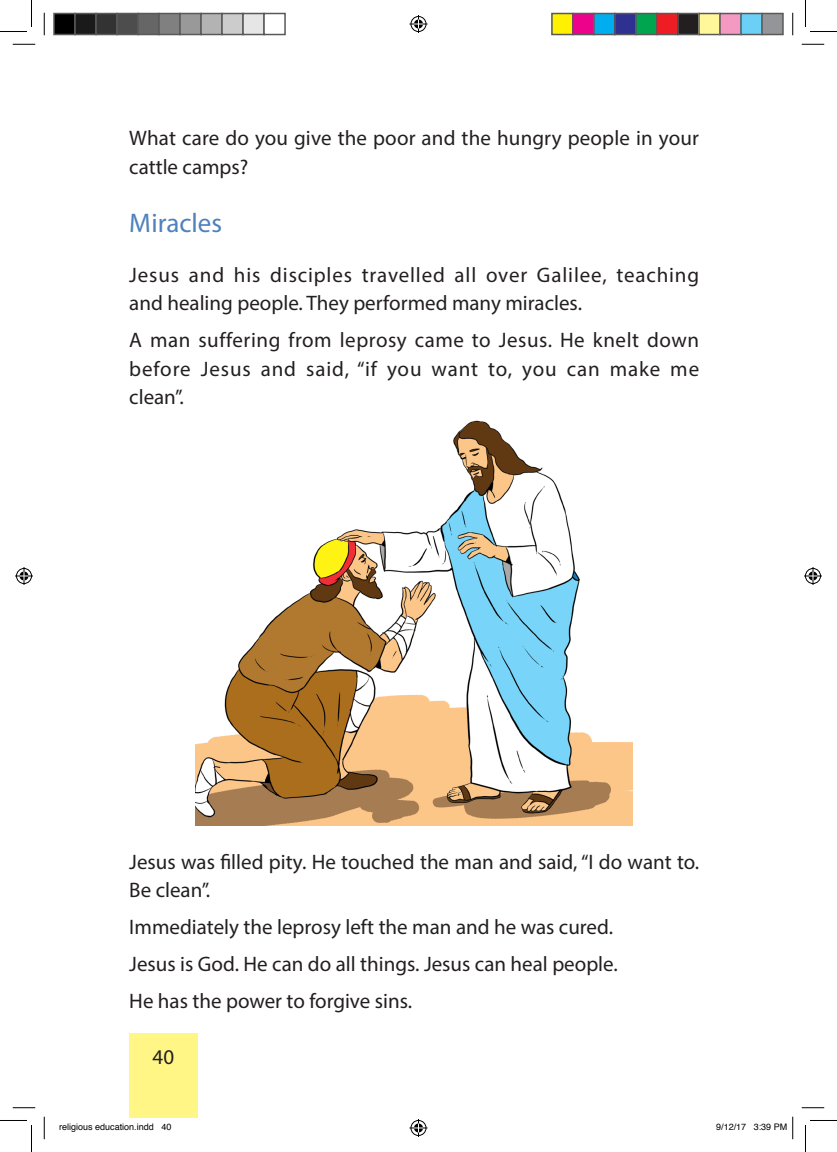
<style>
.page{position:relative;width:837px;height:1152px;background:#fff}
.page>*{position:absolute;margin:0;border:0;box-sizing:border-box;transform-origin:0 0}
.subheading_1{font:27px "Myriad Pro";color:#4f81bd}
.text{font:21px/28.5px "Myriad Pro";color:#231f20}
.text-2{font:21px/28.5px "Myriad Pro";letter-spacing:.035em;color:#231f20}
.t1{font:9px "Helvetica";color:#000}
</style>
<div class="page">
<div style="left:129px;top:1033px;width:68px;height:84px;background:#fff685"></div>
<img style="left:196px;top:420px;width:437px;height:405px">
<svg style="left:13px;top:44px;width:22px;height:1px"></svg>
<svg style="left:802px;top:44px;width:22px;height:1px"></svg>
<svg style="left:13px;top:1107px;width:22px;height:1px"></svg>
<svg style="left:802px;top:1107px;width:22px;height:1px"></svg>
<svg style="left:44px;top:13px;width:1px;height:22px"></svg>
<svg style="left:44px;top:1116px;width:1px;height:23px"></svg>
<svg style="left:792px;top:13px;width:1px;height:22px"></svg>
<svg style="left:0;top:0;width:32px;height:32px"></svg>
<svg style="left:0;top:1120px;width:32px;height:32px"></svg>
<svg style="left:805px;top:0;width:32px;height:32px"></svg>
<svg style="left:805px;top:1120px;width:32px;height:32px"></svg>
<svg style="left:409px;top:15px;width:18px;height:18px"></svg>
<svg style="left:409px;top:1119px;width:18px;height:17px"></svg>
<svg style="left:15px;top:567px;width:18px;height:18px"></svg>
<svg style="left:804px;top:567px;width:18px;height:18px"></svg>
<div style="left:54px;top:14px;width:21px;height:21px;background:#000"></div>
<div style="left:53px;top:13px;width:23px;height:22px;border:2px solid #595959"></div>
<div style="left:75px;top:14px;width:21px;height:21px;background:#1a1a1a"></div>
<div style="left:74px;top:13px;width:23px;height:22px;border:2px solid #595959"></div>
<div style="left:96px;top:14px;width:21px;height:21px;background:#333"></div>
<div style="left:95px;top:13px;width:23px;height:22px;border:2px solid #595959"></div>
<div style="left:117px;top:14px;width:21px;height:21px;background:#4d4d4d"></div>
<div style="left:116px;top:13px;width:23px;height:22px;border:2px solid #595959"></div>
<div style="left:138px;top:14px;width:21px;height:21px;background:#666"></div>
<div style="left:137px;top:13px;width:23px;height:22px;border:2px solid #595959"></div>
<div style="left:159px;top:14px;width:21px;height:21px;background:#808080"></div>
<div style="left:158px;top:13px;width:23px;height:22px;border:2px solid #595959"></div>
<div style="left:180px;top:14px;width:21px;height:21px;background:#999"></div>
<div style="left:179px;top:13px;width:23px;height:22px;border:2px solid #595959"></div>
<div style="left:201px;top:14px;width:21px;height:21px;background:#b3b3b3"></div>
<div style="left:200px;top:13px;width:23px;height:22px;border:2px solid #595959"></div>
<div style="left:222px;top:14px;width:21px;height:21px;background:#ccc"></div>
<div style="left:221px;top:13px;width:23px;height:22px;border:2px solid #595959"></div>
<div style="left:243px;top:14px;width:21px;height:21px;background:#e6e6e6"></div>
<div style="left:242px;top:13px;width:23px;height:22px;border:2px solid #595959"></div>
<div style="left:263px;top:13px;width:23px;height:22px;border:2px solid #595959"></div>
<div style="left:552px;top:14px;width:21px;height:21px;background:#fff101"></div>
<div style="left:551px;top:13px;width:23px;height:22px;border:2px solid #595959"></div>
<div style="left:573px;top:14px;width:21px;height:21px;background:#ed028c"></div>
<div style="left:572px;top:13px;width:23px;height:22px;border:2px solid #595959"></div>
<div style="left:594px;top:14px;width:21px;height:21px;background:#00aeef"></div>
<div style="left:593px;top:13px;width:23px;height:22px;border:2px solid #595959"></div>
<div style="left:615px;top:14px;width:21px;height:21px;background:#2e3092"></div>
<div style="left:614px;top:13px;width:23px;height:22px;border:2px solid #595959"></div>
<div style="left:636px;top:14px;width:21px;height:21px;background:#00a54f"></div>
<div style="left:635px;top:13px;width:23px;height:22px;border:2px solid #595959"></div>
<div style="left:657px;top:14px;width:21px;height:21px;background:#ee1d23"></div>
<div style="left:656px;top:13px;width:23px;height:22px;border:2px solid #595959"></div>
<div style="left:678px;top:14px;width:21px;height:21px;background:#231f20"></div>
<div style="left:677px;top:13px;width:23px;height:22px;border:2px solid #595959"></div>
<div style="left:699px;top:14px;width:21px;height:21px;background:#fff79a"></div>
<div style="left:698px;top:13px;width:23px;height:22px;border:2px solid #595959"></div>
<div style="left:720px;top:14px;width:21px;height:21px;background:#f499c2"></div>
<div style="left:719px;top:13px;width:23px;height:22px;border:2px solid #595959"></div>
<div style="left:741px;top:14px;width:21px;height:21px;background:#6bcff6"></div>
<div style="left:740px;top:13px;width:23px;height:22px;border:2px solid #595959"></div>
<div style="left:762px;top:14px;width:21px;height:21px;background:#939598"></div>
<div style="left:761px;top:13px;width:23px;height:22px;border:2px solid #595959"></div>
<svg style="left:792px;top:1116px;width:1px;height:23px"></svg>
<p class="text" style="left:129px;top:123px;width:571px">What care do you give the poor and the hungry people in your cattle camps?</p>
<p class="subheading_1" style="left:129px;top:206px;width:94px">Miracles</p>
<p class="text-2" style="left:129px;top:260px;width:571px">Jesus and his disciples travelled all over Galilee, teaching and healing people. They performed many miracles.</p>
<p class="text" style="left:129px;top:325px;width:571px;text-align:justify">A man suffering from leprosy came to Jesus. He knelt down before Jesus and said, “if you want to, you can make me clean”.</p>
<p class="text" style="left:129px;top:847px;width:571px">Jesus was filled pity. He touched the man and said, “I do want to.<br>Be clean”.</p>
<p class="text" style="left:129px;top:912px;width:485px">Immediately the leprosy left the man and he was cured.</p>
<p class="text" style="left:129px;top:949px;width:490px">Jesus is God. He can do all things. Jesus can heal people.</p>
<p class="text" style="left:129px;top:986px;width:284px">He has the power to forgive sins.</p>
<p class="text" style="left:153px;top:1042px;width:23px">40</p>
<p class="t1" style="left:59px;top:1120px;width:114px">religious education.indd 40</p>
<p class="t1" style="left:716px;top:1120px;width:73px">9/12/17 3:39 PM</p>
</div>
